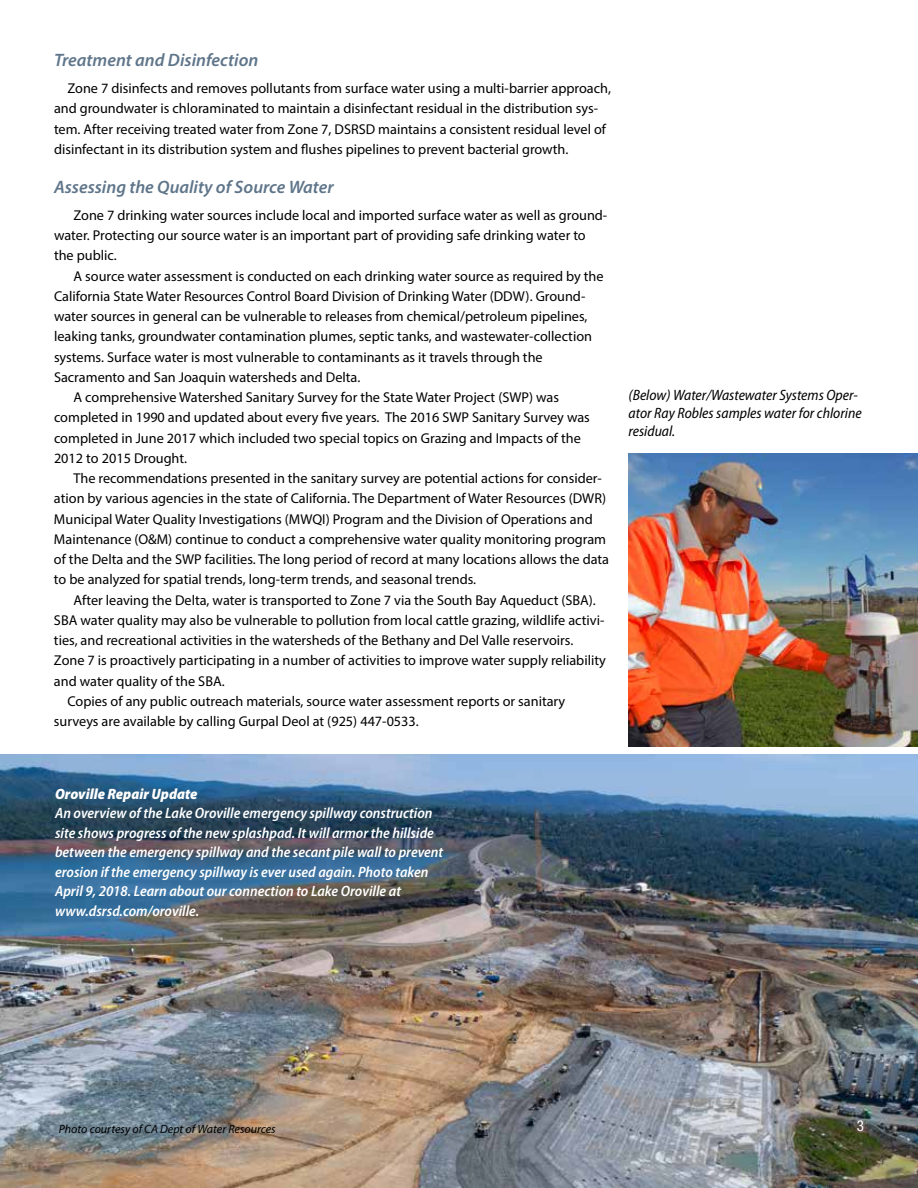
<style>
.page{position:relative;width:918px;height:1188px;background:#fff}
.page>*{position:absolute;margin:0;border:0;box-sizing:border-box;transform-origin:0 0}
.t1{font:italic 600 18px "Myriad Pro";color:#5f758a}
.t2{font:italic 600 semi-condensed 15px/19.5px "Myriad Pro";color:#fff}
.t3{font:italic semi-condensed 15px/18px "Myriad Pro";color:#000}
.t4{font:italic 900 semi-condensed 15px "Myriad Pro";color:#fff}
.t5{font:condensed 15px "Helvetica Neue LT Std";color:#fff}
.t6{font:14.25px/20.2px "Myriad Pro";color:#000}
.t7{font:italic 12px "Myriad Pro";color:#000}
</style>
<div class="page">
<img style="left:0;top:755px;width:918px;height:433px">
<img style="left:629px;top:453px;width:288px;height:293px">
<p class="t1" style="left:54px;top:49px;width:206px">Treatment and Disinfection</p>
<p class="t6" style="left:54px;top:78px;width:559px;text-indent:13px">Zone 7 disinfects and removes pollutants from surface water using a multi-barrier approach, and groundwater is chloraminated to maintain a disinfectant residual in the distribution sys&shy;tem. After receiving treated water from Zone 7, DSRSD maintains a consistent residual level of disinfectant in its distribution system and flushes pipelines to prevent bacterial growth.</p>
<p class="t1" style="left:54px;top:175px;width:281px">Assessing the Quality of Source Water</p>
<p class="t6" style="left:54px;top:205px;width:555px;text-indent:19px">Zone 7 drinking water sources include local and imported surface water as well as ground&shy;water. Protecting our source water is an important part of providing safe drinking water to the public.</p>
<p class="t6" style="left:73px;top:265px;width:532px">A source water assessment is conducted on each drinking water source as required by the</p>
<p class="t6" style="left:54px;top:286px;width:533px">California State Water Resources Control Board Division of Drinking Water (DDW). Ground-</p>
<p class="t6" style="left:54px;top:306px;width:535px">water sources in general can be vulnerable to releases from chemical/petroleum pipelines,</p>
<p class="t6" style="left:54px;top:326px;width:540px">leaking tanks, groundwater contamination plumes, septic tanks, and wastewater-collection</p>
<p class="t6" style="left:54px;top:346px;width:490px">systems. Surface water is most vulnerable to contaminants as it travels through the</p>
<p class="t6" style="left:54px;top:367px;width:308px">Sacramento and San Joaquin watersheds and Delta.</p>
<p class="t6" style="left:73px;top:387px;width:487px">A comprehensive Watershed Sanitary Survey for the State Water Project (SWP) was</p>
<p class="t6" style="left:54px;top:407px;width:537px">completed in 1990 and updated about every five years. The 2016 SWP Sanitary Survey was</p>
<p class="t6" style="left:54px;top:427px;width:528px">completed in June 2017 which included two special topics on Grazing and Impacts of the</p>
<p class="t6" style="left:54px;top:448px;width:135px">2012 to 2015 Drought.</p>
<p class="t6" style="left:73px;top:468px;width:530px">The recommendations presented in the sanitary survey are potential actions for consider-</p>
<p class="t6" style="left:54px;top:488px;width:554px">ation by various agencies in the state of California. The Department of Water Resources (DWR)</p>
<p class="t6" style="left:54px;top:508px;width:540px">Municipal Water Quality Investigations (MWQI) Program and the Division of Operations and</p>
<p class="t6" style="left:54px;top:529px;width:554px">Maintenance (O&amp;M) continue to conduct a comprehensive water quality monitoring program</p>
<p class="t6" style="left:54px;top:549px;width:557px">of the Delta and the SWP facilities. The long period of record at many locations allows the data</p>
<p class="t6" style="left:54px;top:569px;width:424px">to be analyzed for spatial trends, long-term trends, and seasonal trends.</p>
<p class="t6" style="left:73px;top:589px;width:524px">After leaving the Delta, water is transported to Zone 7 via the South Bay Aqueduct (SBA).</p>
<p class="t6" style="left:54px;top:610px;width:552px">SBA water quality may also be vulnerable to pollution from local cattle grazing, wildlife activi-</p>
<p class="t6" style="left:54px;top:630px;width:521px">ties, and recreational activities in the watersheds of the Bethany and Del Valle reservoirs.</p>
<p class="t6" style="left:54px;top:650px;width:554px">Zone 7 is proactively participating in a number of activities to improve water supply reliability</p>
<p class="t6" style="left:54px;top:670px;width:172px">and water quality of the SBA.</p>
<p class="t6" style="left:67px;top:691px;width:499px">Copies of any public outreach materials, source water assessment reports or sanitary</p>
<p class="t6" style="left:54px;top:711px;width:366px">surveys are available by calling Gurpal Deol at (925) 447-0533.</p>
<p class="t3" style="left:629px;top:386px;width:235px">(Below) Water/Wastewater Systems Oper&shy;ator Ray Robles samples water for chlorine residual.</p>
<p class="t4" style="left:55px;top:785px;width:144px">Oroville Repair Update</p>
<p class="t2" style="left:55px;top:804px;width:390px">An overview of the Lake Oroville emergency spillway construction site shows progress of the new splashpad. It will armor the hillside between the emergency spillway and the secant pile wall to prevent erosion if the emergency spillway is ever used again. Photo taken April 9, 2018. Learn about our connection to Lake Oroville at www.dsrsd.com/oroville.</p>
<p class="t7" style="left:59px;top:1122px;width:218px">Photo courtesy of CA Dept of Water Resources</p>
<p class="t5" style="left:857px;top:1117px;width:9px">3</p>
</div>
